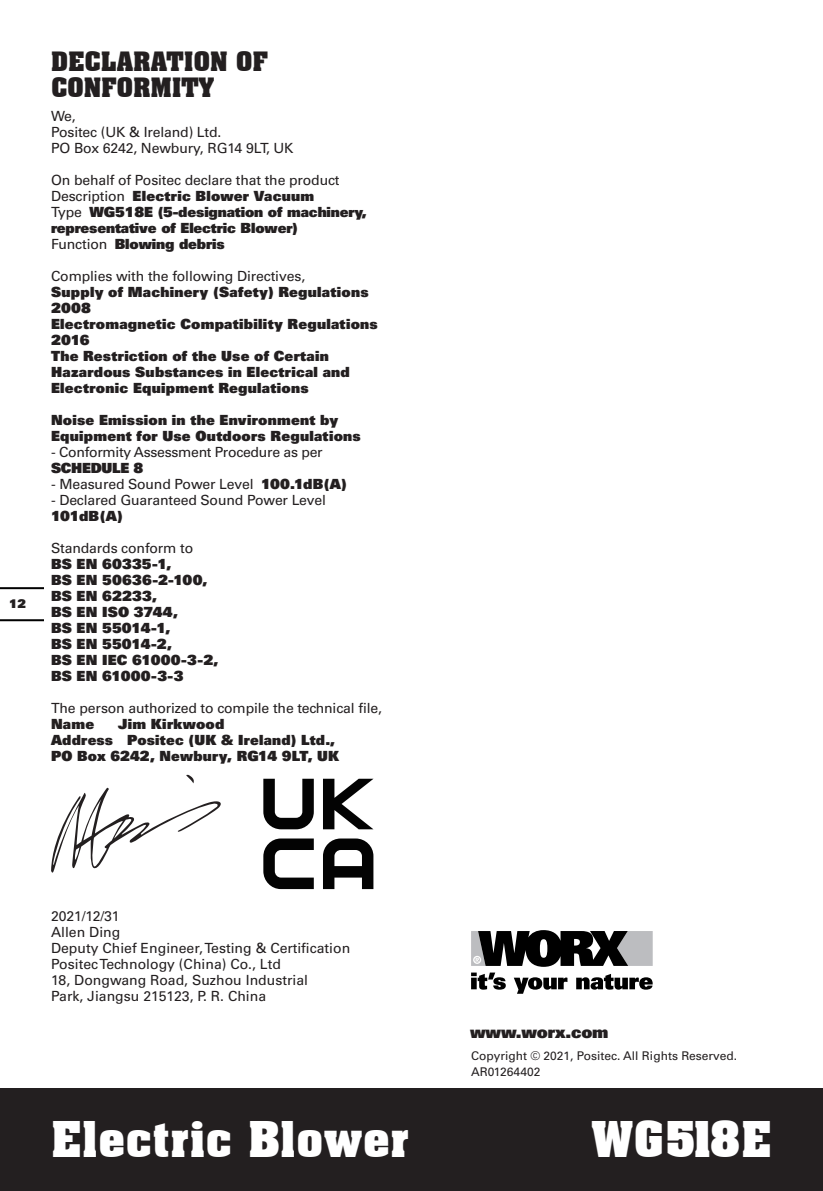
<style>
.page{position:relative;width:823px;height:1191px;background:#fff}
.page>*{position:absolute;margin:0;border:0;box-sizing:border-box;transform-origin:0 0}
.t1{font:700 48px "Aachen BT";color:#fff}
.t2{font:700 26px/26px "Aachen BT";letter-spacing:-.01em;color:#231f20}
.t3{font:900 16.6px "Univers";letter-spacing:-.01em;color:#231f20}
.t4{font:14px/16px "Univers";letter-spacing:-.01em;color:#231f20}
.t5{font:900 14px/16px "Univers";letter-spacing:.015em;color:#231f20}
.t6{font:900 14px/16px "Univers";letter-spacing:-.01em;color:#231f20}
.t7{font:12px "Univers";color:#231f20}
.t8{font:900 12px "Univers";color:#231f20}
.s1{font-weight:400}
.s2{font-weight:900}
</style>
<div class="page">
<div style="left:0;top:1089px;width:822px;height:102px;background:#231f20"></div>
<hr style="left:0;top:619px;width:43px;height:2px;background:#000">
<hr style="left:0;top:587px;width:43px;height:2px;background:#000">
<svg style="left:471px;top:930px;width:181px;height:36px;background:#505051"></svg>
<svg style="left:471px;top:972px;width:34px;height:17px"></svg>
<svg style="left:513px;top:977px;width:54px;height:16px"></svg>
<svg style="left:576px;top:974px;width:76px;height:15px"></svg>
<svg style="left:51px;top:774px;width:170px;height:99px"></svg>
<svg style="left:263px;top:778px;width:50px;height:51px"></svg>
<svg style="left:323px;top:778px;width:50px;height:51px"></svg>
<svg style="left:263px;top:838px;width:50px;height:51px"></svg>
<svg style="left:323px;top:838px;width:50px;height:51px"></svg>
<p class="t8" style="left:9px;top:595px;width:18px">12</p>
<p class="t2" style="left:51px;top:48px;width:218px">DECLARATION OF<br>CONFORMITY</p>
<p class="t4" style="left:51px;top:108px;width:26px">We,</p>
<p class="t4" style="left:51px;top:124px;width:172px">Positec (UK &amp; Ireland) Ltd.</p>
<p class="t4" style="left:51px;top:140px;width:244px">PO Box 6242, Newbury, RG14 9LT, UK</p>
<p class="t4" style="left:51px;top:172px;width:290px">On behalf of Positec declare that the product</p>
<p class="t5" style="left:51px;top:187px;width:264px"><span class="s1">Description</span> Electric Blower Vacuum</p>
<p class="t6" style="left:51px;top:203px;width:317px"><span class="s1">Type</span> WG518E (5-designation of machinery, representative of Electric Blower)</p>
<p class="t6" style="left:51px;top:235px;width:175px"><span class="s1">Function</span> Blowing debris</p>
<p class="t4" style="left:51px;top:268px;width:255px">Complies with the following Directives,</p>
<p class="t5" style="left:51px;top:283px;width:319px">Supply of Machinery (Safety) Regulations<br>2008</p>
<p class="t5" style="left:51px;top:315px;width:328px">Electromagnetic Compatibility Regulations<br>2016</p>
<p class="t5" style="left:51px;top:347px;width:300px">The Restriction of the Use of Certain<br>Hazardous Substances in Electrical and<br>Electronic Equipment Regulations</p>
<p class="t5" style="left:51px;top:411px;width:311px">Noise Emission in the Environment by<br>Equipment for Use Outdoors Regulations</p>
<p class="t4" style="left:51px;top:444px;width:273px">- Conformity Assessment Procedure as per<br><span class="s2">SCHEDULE 8</span></p>
<p class="t4" style="left:51px;top:476px;width:297px">- Measured Sound Power Level <span class="s2">100.1dB(A)</span></p>
<p class="t4" style="left:51px;top:492px;width:276px">- Declared Guaranteed Sound Power Level<br><span class="s2">101dB(A)</span></p>
<p class="t4" style="left:51px;top:540px;width:144px">Standards conform to</p>
<p class="t5" style="left:51px;top:555px;width:122px">BS EN 60335-1,</p>
<p class="t5" style="left:51px;top:571px;width:158px">BS EN 50636-2-100,</p>
<p class="t5" style="left:51px;top:587px;width:107px">BS EN 62233,</p>
<p class="t5" style="left:51px;top:603px;width:128px">BS EN ISO 3744,</p>
<p class="t5" style="left:51px;top:619px;width:121px">BS EN 55014-1,</p>
<p class="t5" style="left:51px;top:635px;width:122px">BS EN 55014-2,</p>
<p class="t5" style="left:51px;top:651px;width:169px">BS EN IEC 61000-3-2,</p>
<p class="t5" style="left:51px;top:667px;width:134px">BS EN 61000-3-3</p>
<p class="t4" style="left:51px;top:700px;width:332px">The person authorized to compile the technical file,</p>
<p class="t5" style="left:51px;top:715px;width:45px">Name</p>
<p class="t5" style="left:118px;top:715px;width:108px">Jim Kirkwood</p>
<p class="t5" style="left:51px;top:731px;width:285px">Address Positec (UK &amp; Ireland) Ltd.,</p>
<p class="t5" style="left:51px;top:747px;width:289px">PO Box 6242, Newbury, RG14 9LT, UK</p>
<p class="t4" style="left:51px;top:908px;width:70px">2021/12/31</p>
<p class="t4" style="left:51px;top:924px;width:71px">Allen Ding</p>
<p class="t4" style="left:51px;top:940px;width:300px">Deputy Chief Engineer, Testing &amp; Certification</p>
<p class="t4" style="left:51px;top:956px;width:231px">Positec Technology (China) Co., Ltd</p>
<p class="t4" style="left:51px;top:972px;width:258px">18, Dongwang Road, Suzhou Industrial</p>
<p class="t4" style="left:51px;top:988px;width:216px">Park, Jiangsu 215123, P. R. China</p>
<p class="t3" style="left:470px;top:1021px;width:140px">www.worx.com</p>
<p class="t7" style="left:471px;top:1048px;width:267px">Copyright © 2021, Positec. All Rights Reserved.</p>
<p class="t7" style="left:471px;top:1064px;width:71px">AR01264402</p>
<h1 class="t1" style="left:51px;top:1109px;width:359px">Electric Blower</h1>
<h1 class="t1" style="left:590px;top:1109px;width:182px">WG518E</h1>
</div>
